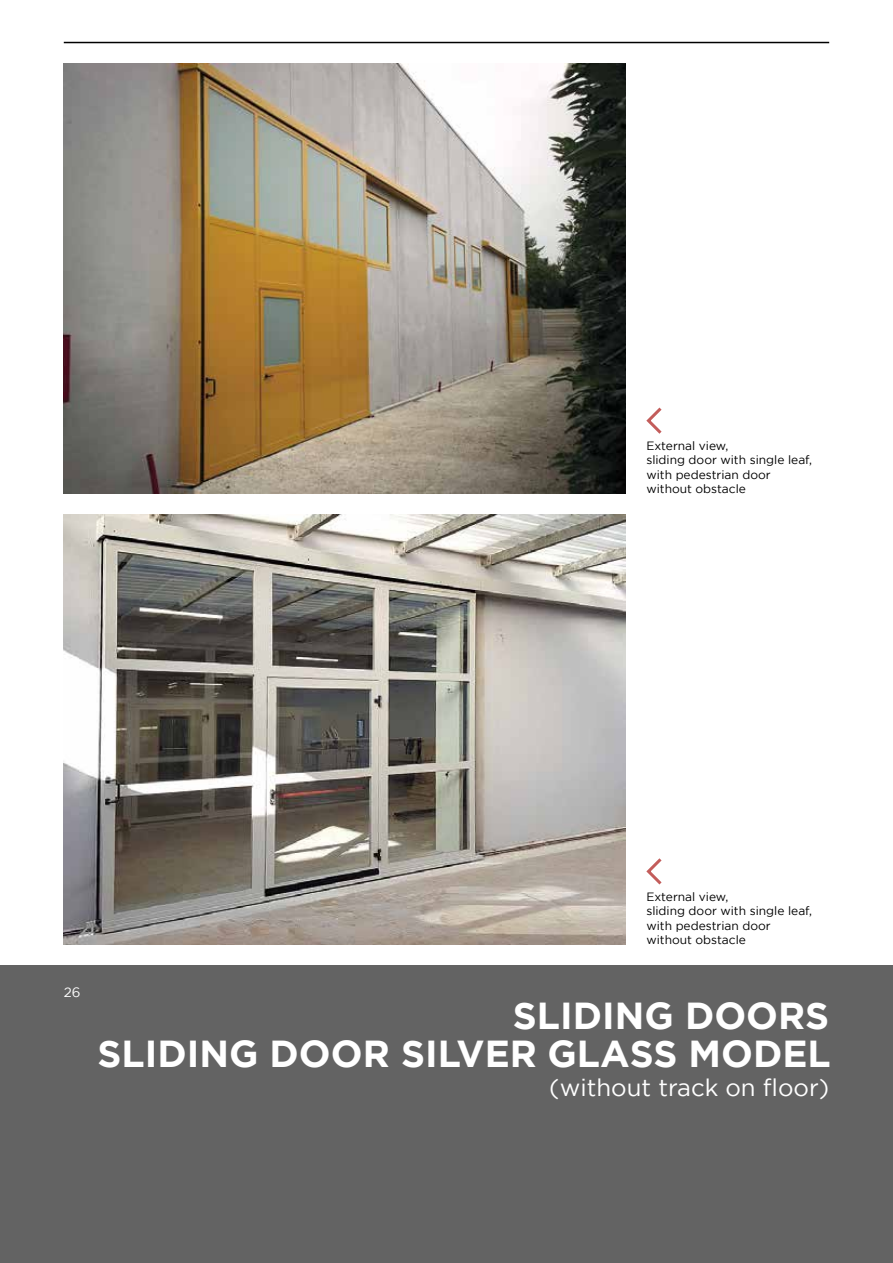
<style>
.page{position:relative;width:893px;height:1263px;background:#fff}
.page>*{position:absolute;margin:0;border:0;box-sizing:border-box;transform-origin:0 0}
.t1{font:700 37.5px/37.5px "Gotham";color:#fff;text-align:right}
.t2{font:24px "Gotham";color:#fff}
.t3{font:13.5px "Gotham";color:#fff}
.t4{font:12px/14.4px "Gotham";color:#000}
</style>
<div class="page">
<div style="left:0;top:965px;width:893px;height:298px;background:#636363"></div>
<hr style="left:64px;top:42px;width:765px;height:1px;background:#000">
<img style="left:64px;top:64px;width:561px;height:429px">
<img style="left:64px;top:514px;width:561px;height:430px">
<svg style="left:646px;top:407px;width:16px;height:27px"></svg>
<svg style="left:646px;top:858px;width:16px;height:27px"></svg>
<p class="t4" style="left:646px;top:438px;width:167px">External view,<br>sliding door with single leaf, with pedestrian door without obstacle</p>
<p class="t3" style="left:64px;top:984px;width:18px">26</p>
<p class="t4" style="left:646px;top:889px;width:167px">External view,<br>sliding door with single leaf, with pedestrian door without obstacle</p>
<h1 class="t1" style="left:98px;top:997px;width:735px">SLIDING DOORS<br>SLIDING DOOR SILVER GLASS MODEL</h1>
<h2 class="t2" style="left:549px;top:1072px;width:281px">(without track on floor)</h2>
</div>
